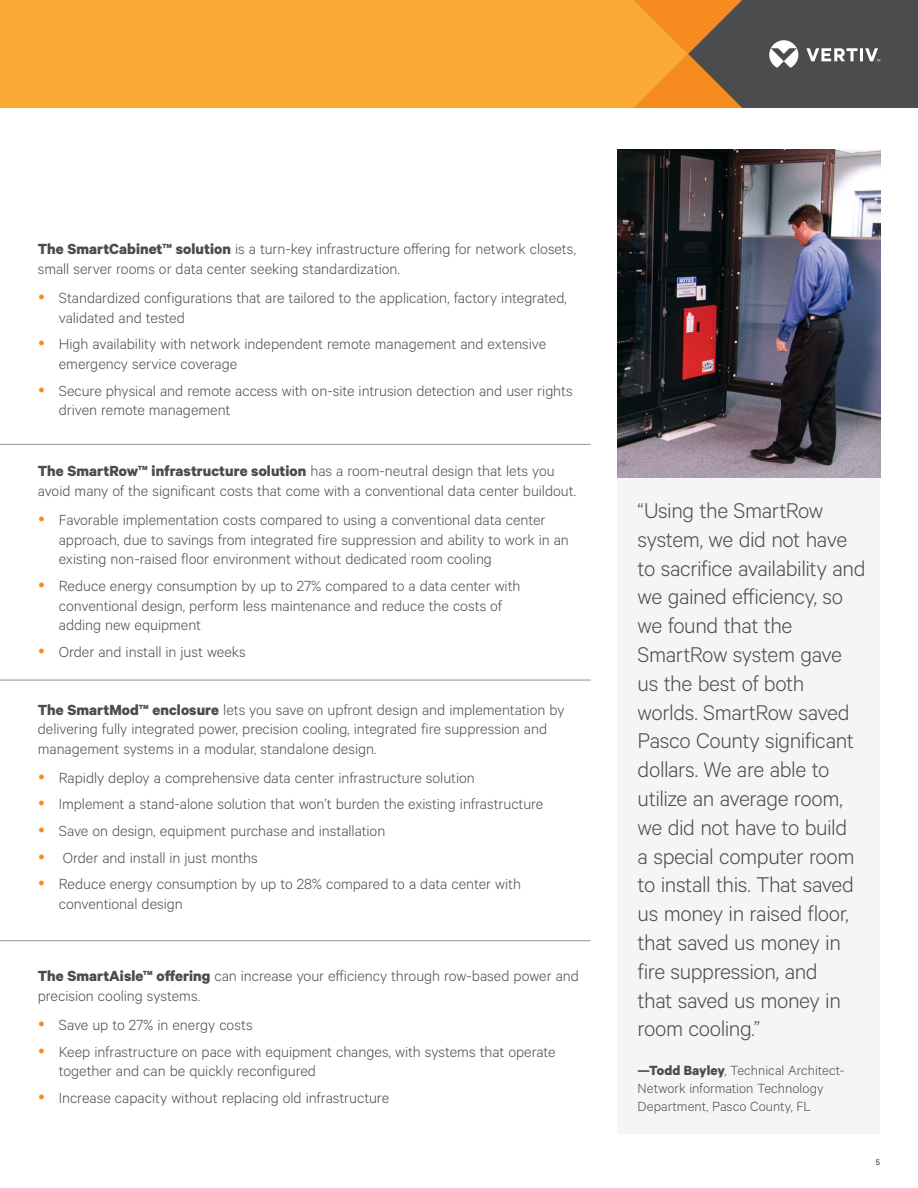
<style>
.page{position:relative;width:918px;height:1188px;background:#fff}
.page>*{position:absolute;margin:0;border:0;box-sizing:border-box;transform-origin:0 0}
.Vertiv_Lead-in{font:300 24px/28.8px "Calibre";letter-spacing:-.02em;color:#4b4c4d}
.Vertiv_Body_Text{font:300 16.5px/19.8px "Calibre";color:#4b4c4d}
.Gray_Column_Body_Tex{font:300 15px/18px "Calibre";color:#4b4c4d}
.t1{font:9px "Calibre";color:#231f20}
.s1{font-weight:700}
</style>
<div class="page">
<div style="left:0;top:0;width:634px;height:108px;background:#faaa34"></div>
<svg style="left:634px;top:0;width:284px;height:108px;background:#816647"></svg>
<div style="left:617px;top:476px;width:263px;height:658px;background:#f4f5f5"></div>
<hr style="left:0;top:444px;width:591px;height:1px;background:#919396">
<hr style="left:0;top:680px;width:591px;height:1px;background:#919396">
<hr style="left:0;top:940px;width:591px;height:1px;background:#919396">
<img style="left:617px;top:149px;width:263px;height:329px">
<p class="Vertiv_Body_Text" style="left:38px;top:239px;width:540px"><span class="s1">The SmartCabinet™ solution</span> is a turn-key infrastructure offering for network closets, small server rooms or data center seeking standardization.</p>
<p class="Vertiv_Body_Text" style="left:59px;top:287px;width:510px">Standardized configurations that are tailored to the application, factory integrated, validated and tested</p>
<p class="Vertiv_Body_Text" style="left:59px;top:334px;width:489px">High availability with network independent remote management and extensive emergency service coverage</p>
<p class="Vertiv_Body_Text" style="left:59px;top:380px;width:515px">Secure physical and remote access with on-site intrusion detection and user rights driven remote management</p>
<p class="Vertiv_Body_Text" style="left:38px;top:460px;width:540px"><span class="s1">The SmartRow™ infrastructure solution</span> has a room-neutral design that lets you avoid many of the significant costs that come with a conventional data center buildout.</p>
<p class="Vertiv_Body_Text" style="left:59px;top:509px;width:512px">Favorable implementation costs compared to using a conventional data center approach, due to savings from integrated fire suppression and ability to work in an existing non-raised floor environment without dedicated room cooling</p>
<p class="Vertiv_Body_Text" style="left:59px;top:575px;width:463px">Reduce energy consumption by up to 27% compared to a data center with conventional design, perform less maintenance and reduce the costs of adding new equipment</p>
<p class="Vertiv_Body_Text" style="left:59px;top:641px;width:188px">Order and install in just weeks</p>
<p class="Vertiv_Body_Text" style="left:38px;top:699px;width:528px"><span class="s1">The SmartMod™ enclosure</span> lets you save on upfront design and implementation by delivering fully integrated power, precision cooling, integrated fire suppression and management systems in a modular, standalone design.</p>
<p class="Vertiv_Body_Text" style="left:59px;top:767px;width:418px">Rapidly deploy a comprehensive data center infrastructure solution</p>
<p class="Vertiv_Body_Text" style="left:59px;top:794px;width:486px">Implement a stand-alone solution that won’t burden the existing infrastructure</p>
<p class="Vertiv_Body_Text" style="left:59px;top:820px;width:328px">Save on design, equipment purchase and installation</p>
<p class="Vertiv_Body_Text" style="left:63px;top:847px;width:196px">Order and install in just months</p>
<p class="Vertiv_Body_Text" style="left:59px;top:873px;width:464px">Reduce energy consumption by up to 28% compared to a data center with conventional design</p>
<p class="Vertiv_Body_Text" style="left:38px;top:966px;width:543px"><span class="s1">The SmartAisle™ offering</span> can increase your efficiency through row-based power and precision cooling systems.</p>
<p class="Vertiv_Body_Text" style="left:59px;top:1014px;width:195px">Save up to 27% in energy costs</p>
<p class="Vertiv_Body_Text" style="left:59px;top:1041px;width:498px">Keep infrastructure on pace with equipment changes, with systems that operate together and can be quickly reconfigured</p>
<p class="Vertiv_Body_Text" style="left:59px;top:1087px;width:332px">Increase capacity without replacing old infrastructure</p>
<p class="Vertiv_Lead-in" style="left:638px;top:495px;width:229px">“Using the SmartRow system, we did not have to sacrifice availability and we gained efficiency, so we found that the<br>SmartRow system gave us the best of both worlds. SmartRow saved<br>Pasco County significant dollars. We are able to utilize an average room, we did not have to build<br>a special computer room to install this. That saved us money in raised floor, that saved us money in fire suppression, and<br>that saved us money in room cooling.”</p>
<p class="Gray_Column_Body_Tex" style="left:638px;top:1060px;width:208px"><span class="s1">—Todd Bayley</span>, Technical Architect-<br>Network information Technology<br>Department, Pasco County, FL</p>
<p class="t1" style="left:876px;top:1157px;width:6px">5</p>
</div>
